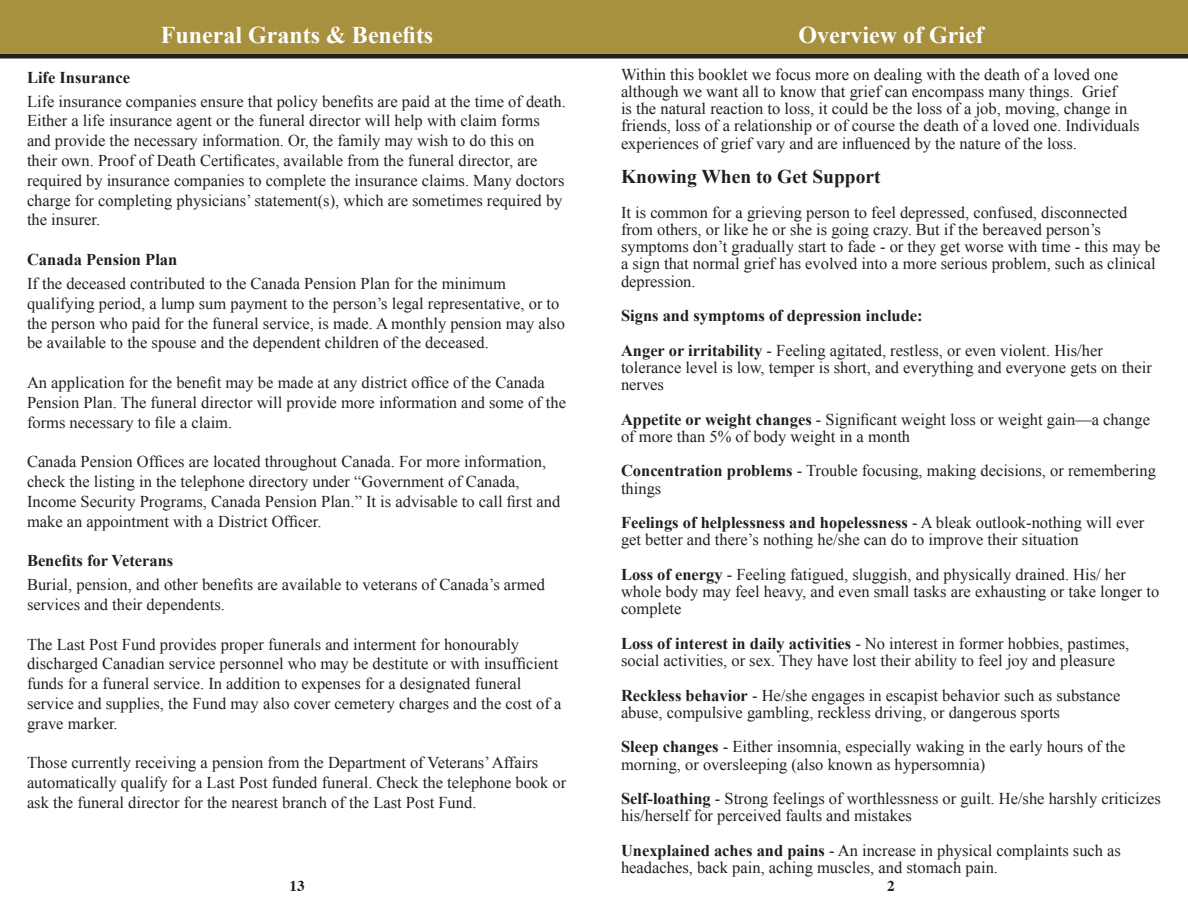
<style>
.page{position:relative;width:1188px;height:918px;background:#fff}
.page>*{position:absolute;margin:0;border:0;box-sizing:border-box;transform-origin:0 0}
.t1{font:700 24px "Times New Roman";color:#fff}
.t2{font:700 19.5px "Times New Roman";color:#231f20}
.t3{font:16.5px/19.8px "Times New Roman";color:#231f20}
.t4{font:700 16.5px/34.5px "Times New Roman";color:#231f20}
.t5{font:700 15px "Times";color:#231f20}
.s1{font-weight:400}
.s2{font-weight:700}
</style>
<div class="page">
<div style="left:0;top:0;width:594px;height:54px;background:#a7913e"></div>
<hr style="left:0;top:54px;width:594px;height:4px;background:#231f20">
<div style="left:594px;top:0;width:594px;height:54px;background:#a7913e"></div>
<hr style="left:594px;top:54px;width:594px;height:4px;background:#231f20">
<h1 class="t1" style="left:161px;top:19px;width:274px">Funeral Grants &amp; Benefits</h1>
<h1 class="t1" style="left:798px;top:18px;width:187px">Overview of Grief</h1>
<p class="t4" style="left:27px;top:59px;width:105px">Life Insurance</p>
<p class="t3" style="left:27px;top:91px;width:540px">Life insurance companies ensure that policy benefits are paid at the time of death.<br>Either a life insurance agent or the funeral director will help with claim forms and provide the necessary information. Or, the family may wish to do this on their own. Proof of Death Certificates, available from the funeral director, are required by insurance companies to complete the insurance claims. Many doctors charge for completing physicians’ statement(s), which are sometimes required by the insurer.</p>
<p class="t4" style="left:27px;top:242px;width:152px">Canada Pension Plan</p>
<p class="t3" style="left:27px;top:273px;width:539px">If the deceased contributed to the Canada Pension Plan for the minimum qualifying period, a lump sum payment to the person’s legal representative, or to the person who paid for the funeral service, is made. A monthly pension may also be available to the spouse and the dependent children of the deceased.</p>
<p class="t3" style="left:27px;top:372px;width:541px">An application for the benefit may be made at any district office of the Canada<br>Pension Plan. The funeral director will provide more information and some of the forms necessary to file a claim.</p>
<p class="t3" style="left:27px;top:451px;width:535px">Canada Pension Offices are located throughout Canada. For more information, check the listing in the telephone directory under “Government of Canada, Income Security Programs, Canada Pension Plan.” It is advisable to call first and make an appointment with a District Officer.</p>
<p class="t4" style="left:27px;top:543px;width:148px">Benefits for Veterans</p>
<p class="t3" style="left:27px;top:574px;width:520px">Burial, pension, and other benefits are available to veterans of Canada’s armed services and their dependents.</p>
<p class="t3" style="left:27px;top:634px;width:536px">The Last Post Fund provides proper funerals and interment for honourably discharged Canadian service personnel who may be destitute or with insufficient funds for a funeral service. In addition to expenses for a designated funeral service and supplies, the Fund may also cover cemetery charges and the cost of a grave marker.</p>
<p class="t3" style="left:27px;top:753px;width:541px">Those currently receiving a pension from the Department of Veterans’ Affairs automatically qualify for a Last Post funded funeral. Check the telephone book or ask the funeral director for the nearest branch of the Last Post Fund.</p>
<p class="t3" style="left:621px;top:65px;width:520px;line-height:17.2px">Within this booklet we focus more on dealing with the death of a loved one although we want all to know that grief can encompass many things. Grief<br>is the natural reaction to loss, it could be the loss of a job, moving, change in friends, loss of a relationship or of course the death of a loved one. Individuals experiences of grief vary and are influenced by the nature of the loss.</p>
<p class="t2" style="left:621px;top:163px;width:261px">Knowing When to Get Support</p>
<p class="t3" style="left:621px;top:203px;width:541px;line-height:17.2px">It is common for a grieving person to feel depressed, confused, disconnected from others, or like he or she is going crazy. But if the bereaved person’s symptoms don’t gradually start to fade - or they get worse with time - this may be a sign that normal grief has evolved into a more serious problem, such as clinical depression.</p>
<p class="t4" style="left:621px;top:298px;width:483px">Signs and symptoms of depression include:<br>Anger or irritability <span class="s1">- Feeling agitated, restless, or even violent. His/her</span></p>
<p class="t3" style="left:621px;top:358px;width:532px;line-height:17.2px">tolerance level is low, temper is short, and everything and everyone gets on their nerves</p>
<p class="t3" style="left:621px;top:410px;width:531px;line-height:17.2px"><span class="s2">Appetite or weight changes</span> - Significant weight loss or weight gain—a change of more than 5% of body weight in a month</p>
<p class="t3" style="left:621px;top:462px;width:537px;line-height:17.2px"><span class="s2">Concentration problems</span> - Trouble focusing, making decisions, or remembering things</p>
<p class="t3" style="left:621px;top:514px;width:525px;line-height:17.2px"><span class="s2">Feelings of helplessness and hopelessness</span> - A bleak outlook-nothing will ever get better and there’s nothing he/she can do to improve their situation</p>
<p class="t3" style="left:621px;top:565px;width:540px;line-height:17.2px"><span class="s2">Loss of energy</span> - Feeling fatigued, sluggish, and physically drained. His/ her whole body may feel heavy, and even small tasks are exhausting or take longer to complete</p>
<p class="t3" style="left:621px;top:634px;width:510px;line-height:17.2px"><span class="s2">Loss of interest in daily activities</span> - No interest in former hobbies, pastimes, social activities, or sex. They have lost their ability to feel joy and pleasure</p>
<p class="t3" style="left:621px;top:686px;width:501px;line-height:17.2px"><span class="s2">Reckless behavior</span> - He/she engages in escapist behavior such as substance abuse, compulsive gambling, reckless driving, or dangerous sports</p>
<p class="t3" style="left:621px;top:738px;width:506px;line-height:17.2px"><span class="s2">Sleep changes</span> - Either insomnia, especially waking in the early hours of the morning, or oversleeping (also known as hypersomnia)</p>
<p class="t3" style="left:621px;top:790px;width:541px;line-height:17.2px"><span class="s2">Self-loathing</span> - Strong feelings of worthlessness or guilt. He/she harshly criticizes his/herself for perceived faults and mistakes</p>
<p class="t3" style="left:621px;top:841px;width:502px;line-height:17.2px"><span class="s2">Unexplained aches and pains</span> - An increase in physical complaints such as headaches, back pain, aching muscles, and stomach pain.</p>
<p class="t5" style="left:290px;top:872px;width:16px">13</p>
<p class="t5" style="left:887px;top:872px;width:9px">2</p>
</div>
